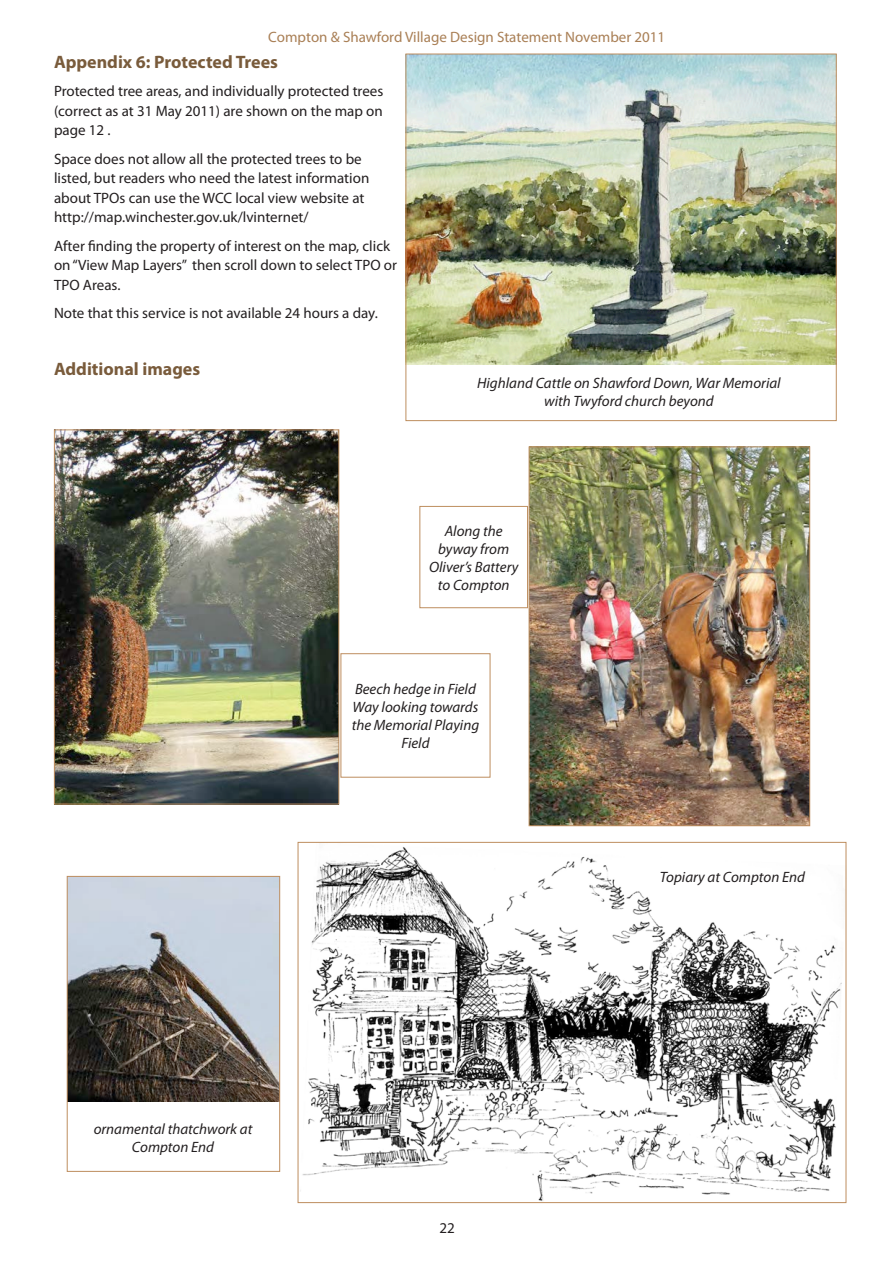
<style>
.page{position:relative;width:893px;height:1263px;background:#fff}
.page>*{position:absolute;margin:0;border:0;box-sizing:border-box;transform-origin:0 0}
.t1{font:700 18px "Myriad Pro";color:#795b3b}
.t2{font:15px/19.5px "Myriad Pro";color:#231f20}
.t3{font:italic 15px/18px "Myriad Pro";color:#231f20;text-align:center}
.t4{font:15px "Myriad Pro";color:#a97f55}
</style>
<div class="page">
<img style="left:300px;top:847px;width:542px;height:354px">
<img style="left:408px;top:56px;width:427px;height:308px">
<div style="left:406px;top:54px;width:431px;height:367px;border:1px solid #be8e5f"></div>
<img style="left:56px;top:431px;width:281px;height:371px">
<div style="left:54px;top:429px;width:285px;height:375px;border:1px solid #be8e5f"></div>
<img style="left:69px;top:878px;width:209px;height:223px">
<div style="left:67px;top:876px;width:213px;height:296px;border:1px solid #be8e5f"></div>
<img style="left:531px;top:448px;width:277px;height:376px">
<div style="left:529px;top:446px;width:281px;height:380px;border:1px solid #be8e5f"></div>
<div style="left:419px;top:506px;width:109px;height:102px;border:1px solid #be8e5f"></div>
<p class="t4" style="left:268px;top:27px;width:398px">Compton &amp; Shawford Village Design Statement November 2011</p>
<p class="t1" style="left:54px;top:51px;width:226px">Appendix 6: Protected Trees</p>
<p class="t2" style="left:54px;top:81px;width:331px;text-align:justify">Protected tree areas, and individually protected trees (correct as at 31 May 2011) are shown on the map on page 12 .</p>
<p class="t2" style="left:54px;top:148px;width:317px">Space does not allow all the protected trees to be listed, but readers who need the latest information about TPOs can use the WCC local view website at http://map.winchester.gov.uk/lvinternet/</p>
<p class="t2" style="left:54px;top:235px;width:344px">After finding the property of interest on the map, click on “View Map Layers” then scroll down to select TPO or<br>TPO Areas.</p>
<p class="t2" style="left:54px;top:303px;width:324px">Note that this service is not available 24 hours a day.</p>
<p class="t1" style="left:54px;top:359px;width:148px">Additional images</p>
<p class="t3" style="left:94px;top:1120px;width:160px">ornamental thatchwork at<br>Compton End</p>
<p class="t3" style="left:477px;top:374px;width:305px">Highland Cattle on Shawford Down, War Memorial with Twyford church beyond</p>
<p class="t3" style="left:429px;top:522px;width:91px">Along the byway from<br>Oliver’s Battery to Compton</p>
<p class="t3" style="left:352px;top:680px;width:129px">Beech hedge in Field<br>Way looking towards the Memorial Playing<br>Field</p>
<p class="t2" style="left:439px;top:1218px;width:17px">22</p>
<p class="t3" style="left:660px;top:868px;width:147px">Topiary at Compton End</p>
</div>
